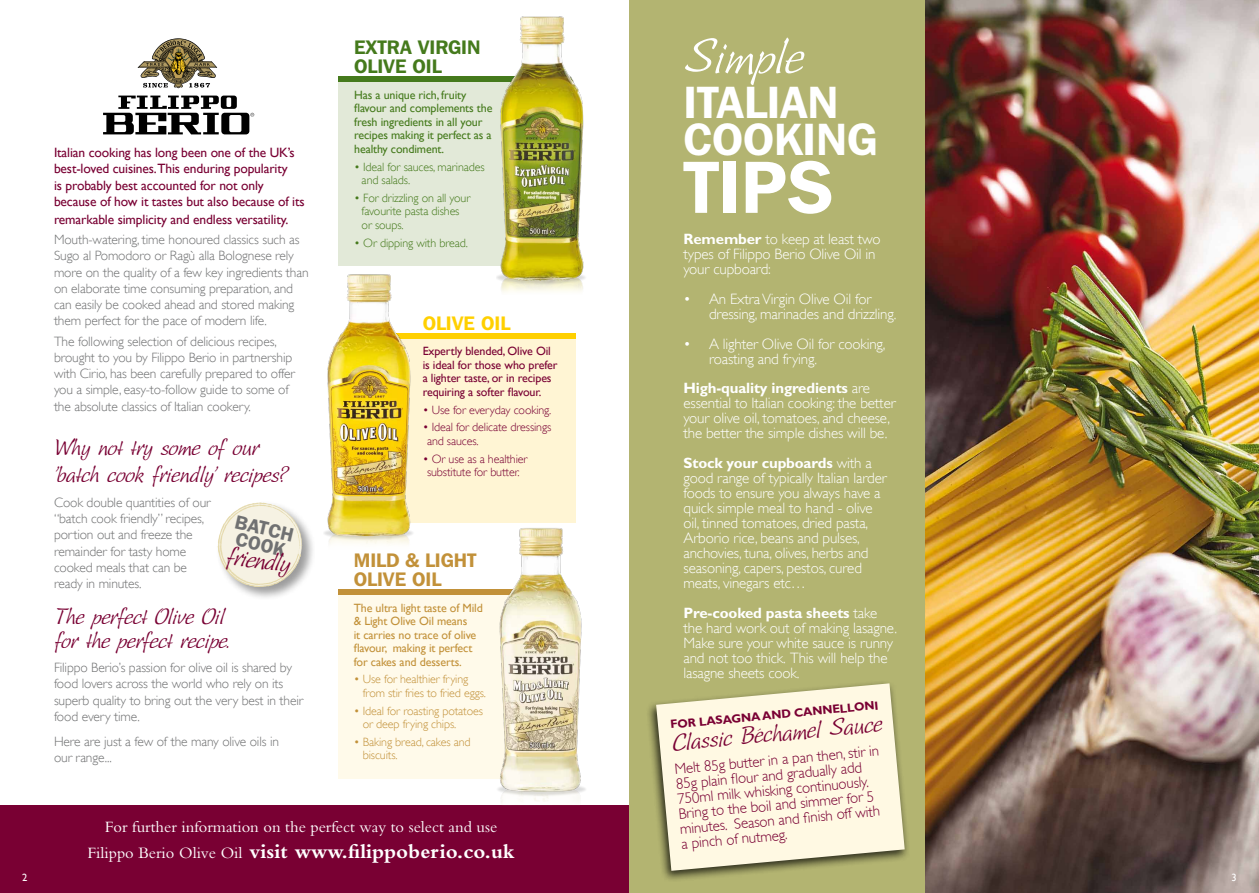
<style>
.page{position:relative;width:1259px;height:893px;background:#fff}
.page>*{position:absolute;margin:0;border:0;box-sizing:border-box;transform-origin:0 0}
.t1{font:600 73.5px "Franklin Gothic IT Cby BT";color:#fff}
.t2{font:55.5px "Sallwey Script Normal";letter-spacing:-.05em;color:#fff}
.t3{font:600 45px/37px "Franklin Gothic IT Cby BT";color:#fff}
.t4{font:28.5px "Sallwey Script Normal";color:#790033}
.t5{font:27px "Sallwey Script Normal";color:#790033}
.t6{font:25.5px/27px "Sallwey Script Normal";letter-spacing:-.05em;color:#790033}
.t7{font:700 21px "Bembo";color:#fff}
.t8{font:600 19.5px/19.5px "Franklin Gothic IT Cby BT";color:#457a1c}
.t9{font:600 19.5px/19.5px "Franklin Gothic IT Cby BT";color:#c29139}
.t10{font:600 19.5px/16.6px "Franklin Gothic";color:#707172}
.t11{font:600 19.5px "Franklin Gothic IT Cby BT";color:#ffd000}
.t12{font:16.5px "M Bembo";color:#fff}
.t13{font:300 15px/15px "Gill Sans";letter-spacing:-.01em;color:#fff}
.t14{font:300 15px/15px "Gill Sans";color:#790033}
.t15{font:300 13.5px/16.2px "Gill Sans";letter-spacing:-.01em;color:#707172}
.t16{font:13.5px/16.2px "Gill Sans";letter-spacing:-.01em;color:#790033}
.t17{font:300 12px/13.5px "Gill Sans";letter-spacing:-.01em;color:#c29139}
.t18{font:12px/13.5px "Gill Sans";letter-spacing:-.01em;color:#457a1c}
.t19{font:12px/13.5px "Gill Sans";letter-spacing:-.01em;color:#c29139}
.t20{font:300 12px/13.5px "Gill Sans";letter-spacing:-.01em;color:#457a1c}
.t21{font:12px/13.5px "Gill Sans";letter-spacing:-.01em;color:#790033}
.t22{font:300 12px/13.5px "Gill Sans";letter-spacing:-.01em;color:#790033}
.t23{font:700 12px "Gill Sans";color:#790033}
.t24{font:10.5px "Gill Sans";color:#fff}
.s1{font-family:"M Bembo";font-weight:400;font-size:16.5px}
.s2{font-weight:700}
</style>
<div class="page">
<div style="left:0;top:806px;width:629px;height:87px;background:#790033"></div>
<svg style="left:103px;top:96px;width:151px;height:38px"></svg>
<svg style="left:138px;top:38px;width:79px;height:50px"></svg>
<div style="left:338px;top:77px;width:188px;height:189px;background:#e2e9d8"></div>
<div style="left:338px;top:589px;width:188px;height:189px;background:#fffaea"></div>
<div style="left:388px;top:333px;width:187px;height:189px;background:#fff5d4"></div>
<div style="left:338px;top:77px;width:188px;height:5px;background:#457a1c"></div>
<div style="left:338px;top:589px;width:188px;height:5px;background:#c29139"></div>
<div style="left:388px;top:333px;width:187px;height:6px;background:#ffd000"></div>
<img style="left:496px;top:16px;width:89px;height:276px">
<img style="left:496px;top:519px;width:92px;height:287px">
<img style="left:324px;top:274px;width:99px;height:270px">
<div style="left:629px;top:0;width:296px;height:893px;background:#b3b471"></div>
<img style="left:925px;top:0;width:334px;height:893px">
<div style="left:215px;top:500px;width:100px;height:101px;background:#000;opacity:.39"></div>
<svg style="left:215px;top:500px;width:91px;height:91px"></svg>
<div style="left:645px;top:679px;width:264px;height:203px;background:#000;opacity:.75"></div>
<svg style="left:656px;top:683px;width:248px;height:188px;background:#eee9cd"></svg>
<svg style="left:757px;top:728px;width:4px;height:4px"></svg>
<p class="t16" style="left:54px;top:144px;width:252px">Italian cooking has long been one of the UK’s best-loved cuisines.This enduring popularity<br>is probably best accounted for not only because of how it tastes but also because of its</p>
<p class="t16" style="left:54px;top:211px;width:236px">remarkable simplicity and endless versatility.</p>
<p class="t15" style="left:54px;top:232px;width:256px">Mouth-watering, time honoured classics such as Sugo al Pomodoro or Ragù alla Bolognese rely more on the quality of a few key ingredients than on elaborate time consuming preparation, and can easily be cooked ahead and stored making them perfect for the pace of modern life.</p>
<p class="t15" style="left:54px;top:333px;width:242px">The following selection of delicious recipes, brought to you by Filippo Berio in partnership with Cirio, has been carefully prepared to offer you a simple, easy-to-follow guide to some of the absolute classics of Italian cookery.</p>
<h3 class="t6" style="left:54px;top:436px;width:235px">Why not try some of our 'batch cook friendly' recipes?</h3>
<p class="t15" style="left:54px;top:494px;width:158px">Cook double quantities of our “batch cook friendly” recipes, portion out and freeze the remainder for tasty home cooked meals that can be ready in minutes.</p>
<h3 class="t6" style="left:54px;top:606px;width:178px;line-height:24px">The perfect Olive Oil for the perfect recipe.</h3>
<p class="t15" style="left:54px;top:660px;width:251px">Filippo Berio’s passion for olive oil is shared by food lovers across the world who rely on its superb quality to bring out the very best in their food every time.</p>
<p class="t15" style="left:54px;top:733px;width:226px">Here are just a few of the many olive oils in our range...</p>
<h3 class="t10" style="left:237px;top:513px;width:61px;rotate:13deg">BATCH<br>COOK</h3>
<h3 class="t4" style="left:228px;top:545px;width:67px;rotate:7deg">friendly</h3>
<h3 class="t8" style="left:354px;top:37px;width:128px">EXTRA VIRGIN<br>OLIVE OIL</h3>
<p class="t18" style="left:354px;top:88px;width:140px">Has a unique rich, fruity flavour and complements the fresh ingredients in all your recipes making it perfect as a healthy condiment.</p>
<p class="t20" style="left:362px;top:160px;width:124px;text-indent:-8px">• Ideal for sauces, marinades and salads.</p>
<p class="t20" style="left:362px;top:191px;width:110px;text-indent:-8px">• For drizzling on all your favourite pasta dishes or soups.</p>
<p class="t20" style="left:354px;top:236px;width:115px">• Or dipping with bread.</p>
<h3 class="t11" style="left:423px;top:311px;width:89px">OLIVE OIL</h3>
<p class="t21" style="left:423px;top:344px;width:136px">Expertly blended, Olive Oil is ideal for those who prefer a lighter taste, or in recipes requiring a softer flavour.</p>
<p class="t22" style="left:423px;top:403px;width:130px">• Use for everyday cooking.</p>
<p class="t22" style="left:427px;top:421px;width:126px;text-indent:-4px">• Ideal for delicate dressings and sauces.</p>
<p class="t22" style="left:423px;top:452px;width:106px;text-align:center">• Or use as a healthier substitute for butter.</p>
<h3 class="t9" style="left:354px;top:549px;width:124px">MILD &amp; LIGHT<br>OLIVE OIL</h3>
<p class="t19" style="left:354px;top:601px;width:131px">The ultra light taste of Mild &amp; Light Olive Oil means<br>it carries no trace of olive flavour, making it perfect for cakes and desserts.</p>
<p class="t17" style="left:363px;top:672px;width:125px;text-indent:-9px">• Use for healthier frying from stir fries to fried eggs.</p>
<p class="t17" style="left:363px;top:704px;width:122px;text-indent:-9px">• Ideal for roasting potatoes or deep frying chips.</p>
<p class="t17" style="left:363px;top:735px;width:109px;text-indent:-9px">• Baking bread, cakes and biscuits.</p>
<p class="t12" style="left:105px;top:818px;width:394px">For further information on the perfect way to select and use</p>
<h3 class="t7" style="left:87px;top:839px;width:429px"><span class="s1">Filippo Berio Olive Oil</span> visit www.filippoberio.co.uk</h3>
<h2 class="t2" style="left:683px;top:36px;width:123px">Simple</h2>
<h3 class="t3" style="left:683px;top:83px;width:195px">ITALIAN<br>COOKING</h3>
<h1 class="t1" style="left:683px;top:141px;width:152px">TIPS</h1>
<p class="t13" style="left:683px;top:232px;width:199px"><span class="s2">Remember</span> to keep at least two types of Filippo Berio Olive Oil in your cupboard:</p>
<p class="t13" style="left:709px;top:292px;width:189px;text-indent:-26px">• An Extra Virgin Olive Oil for dressing, marinades and drizzling.</p>
<p class="t13" style="left:709px;top:337px;width:178px;text-indent:-26px">• A lighter Olive Oil for cooking, roasting and frying.</p>
<p class="t13" style="left:683px;top:380px;width:214px"><span class="s2">High-quality ingredients</span> are essential to Italian cooking: the better your olive oil, tomatoes, and cheese, the better the simple dishes will be.</p>
<p class="t13" style="left:683px;top:455px;width:205px"><span class="s2">Stock your cupboards</span> with a good range of typically Italian larder foods to ensure you always have a quick simple meal to hand - olive oil, tinned tomatoes, dried pasta,<br>Arborio rice, beans and pulses, anchovies, tuna, olives, herbs and seasoning, capers, pestos, cured meats, vinegars etc…</p>
<p class="t13" style="left:683px;top:605px;width:215px"><span class="s2">Pre-cooked pasta sheets</span> take the hard work out of making lasagne.<br>Make sure your white sauce is runny and not too thick. This will help the lasagne sheets cook.</p>
<p class="t23" style="left:670px;top:717px;width:210px;rotate:-5deg">FOR LASAGNA AND CANNELLONI</p>
<h3 class="t5" style="left:671px;top:732px;width:213px;rotate:-5deg">Classic Bechamel Sauce</h3>
<p class="t14" style="left:674px;top:761px;width:207px;rotate:-5deg">Melt 85g butter in a pan then, stir in<br>85g plain fl our and gradually add<br>750ml milk whisking continuously.<br>Bring to the boil and simmer for 5 minutes. Season and fi nish off with a pinch of nutmeg.</p>
<p class="t24" style="left:22px;top:871px;width:7px">2</p>
<p class="t24" style="left:1231px;top:871px;width:7px">3</p>
<p class="t24" style="left:1229px;top:871px;width:7px">3</p>
</div>
